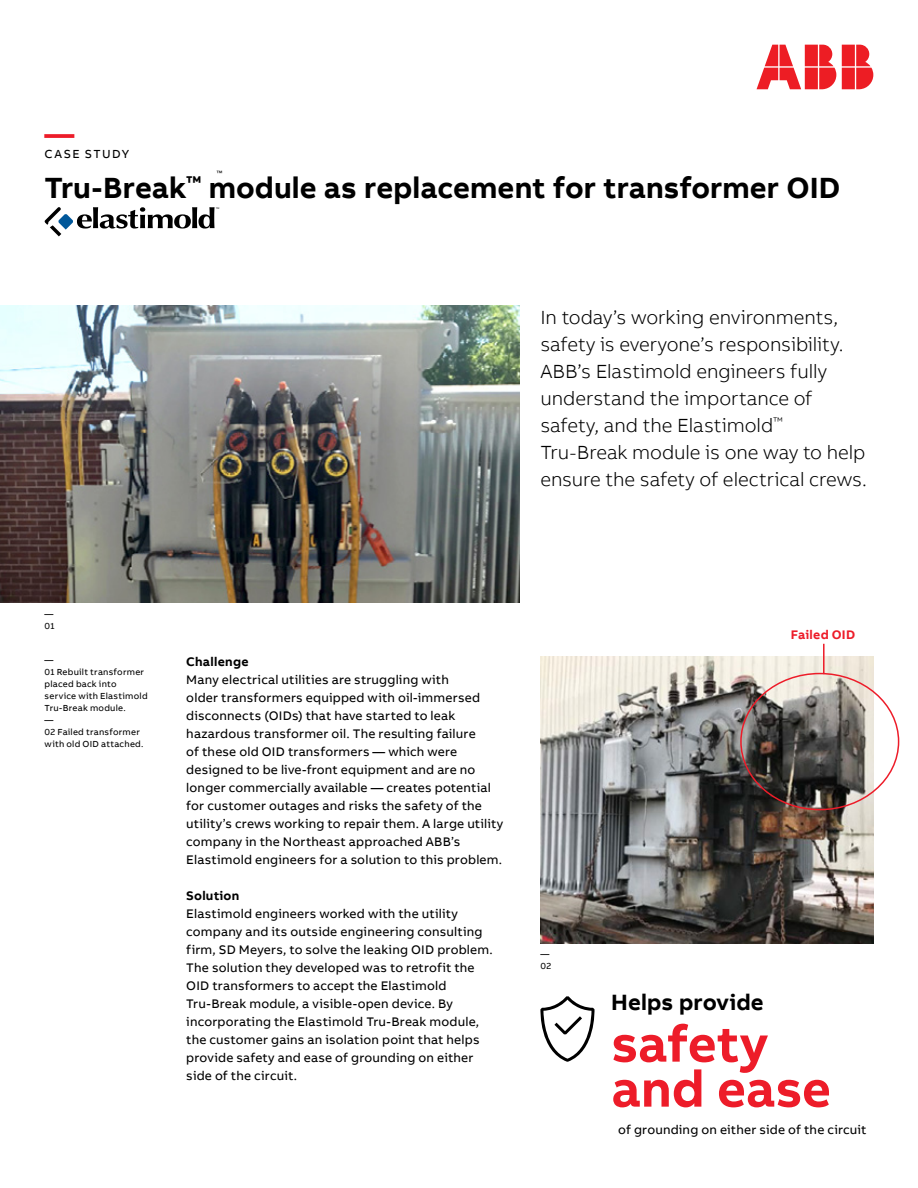
<style>
.page{position:relative;width:918px;height:1188px;background:#fff}
.page>*{position:absolute;margin:0;border:0;box-sizing:border-box;transform-origin:0 0}
.t1{font:700 51.75px/45px "AB Bvoice";letter-spacing:-.005em;color:#ed1c29}
.t2{font:700 30px "AB Bvoice";color:#000}
.t3{font:700 30px "AB Bvoice";color:#ed1c29}
.t4{font:700 22.8px "AB Bvoice";letter-spacing:.005em;color:#000}
.t5{font:300 19.5px/27px "AB Bvoice";letter-spacing:-.005em;color:#000}
.t6{font:12.75px/18px "AB Bvoice";letter-spacing:.015em;color:#000}
.t7{font:700 12.75px "AB Bvoice";letter-spacing:.02em;color:#000}
.t8{font:700 12.75px "AB Bvoice";letter-spacing:.02em;color:#ed1c29}
.t9{font:12px "AB Bvoice";letter-spacing:.12em;color:#000}
.t10{font:9px/12px "AB Bvoice";letter-spacing:.025em;color:#000}
.t11{font:500 6px "Helvetica Neue LT Std";color:#000}
.t12{font:3.6px "Helvetica Neue LT Std";color:#000}
</style>
<div class="page">
<svg style="left:757px;top:45px;width:116px;height:44px"></svg>
<svg style="left:45px;top:207px;width:170px;height:29px"></svg>
<img style="left:0;top:306px;width:519px;height:296px">
<img style="left:540px;top:657px;width:333px;height:287px">
<hr style="left:823px;top:644px;width:2px;height:30px;background:#ed1c29">
<svg style="left:540px;top:996px;width:55px;height:66px"></svg>
<h2 class="t3" style="left:45px;top:114px;width:31px">—</h2>
<p class="t9" style="left:45px;top:147px;width:86px">CASE STUDY</p>
<h2 class="t2" style="left:45px;top:168px;width:797px">Tru-Break<sup>™</sup> module as replacement for transformer OID</h2>
<p class="t12" style="left:216px;top:207px;width:5px">™</p>
<p class="t11" style="left:216px;top:170px;width:7px">™</p>
<p class="t5" style="left:540px;top:304px;width:328px">In today’s working environments, safety is everyone’s responsibility.<br>ABB’s Elastimold engineers fully understand the importance of safety, and the Elastimold<sup>™ </sup>Tru-Break module is one way to help ensure the safety of electrical crews.</p>
<p class="t10" style="left:45px;top:608px;width:11px">—<br>01</p>
<p class="t10" style="left:45px;top:654px;width:105px">—<br>01 Rebuilt transformer placed back into service with Elastimold<br>Tru-Break module.<br>—<br>02 Failed transformer with old OID attached.</p>
<p class="t7" style="left:186px;top:653px;width:64px">Challenge</p>
<p class="t6" style="left:186px;top:670px;width:319px">Many electrical utilities are struggling with<br>older transformers equipped with oil-immersed disconnects (OIDs) that have started to leak hazardous transformer oil. The resulting failure<br>of these old OID transformers — which were designed to be live-front equipment and are no longer commercially available — creates potential for customer outages and risks the safety of the utility’s crews working to repair them. A large utility company in the Northeast approached ABB’s Elastimold engineers for a solution to this problem.</p>
<p class="t7" style="left:186px;top:887px;width:55px">Solution</p>
<p class="t6" style="left:186px;top:904px;width:308px">Elastimold engineers worked with the utility company and its outside engineering consulting firm, SD Meyers, to solve the leaking OID problem.<br>The solution they developed was to retrofit the OID transformers to accept the Elastimold Tru-Break module, a visible-open device. By incorporating the Elastimold Tru-Break module, the customer gains an isolation point that helps provide safety and ease of grounding on either side of the circuit.</p>
<p class="t10" style="left:540px;top:948px;width:12px">—<br>02</p>
<p class="t8" style="left:791px;top:626px;width:66px">Failed OID</p>
<h3 class="t4" style="left:611px;top:987px;width:154px">Helps provide</h3>
<h1 class="t1" style="left:611px;top:1022px;width:221px">safety and ease</h1>
<p class="t6" style="left:618px;top:1120px;width:250px">of grounding on either side of the circuit</p>
</div>
